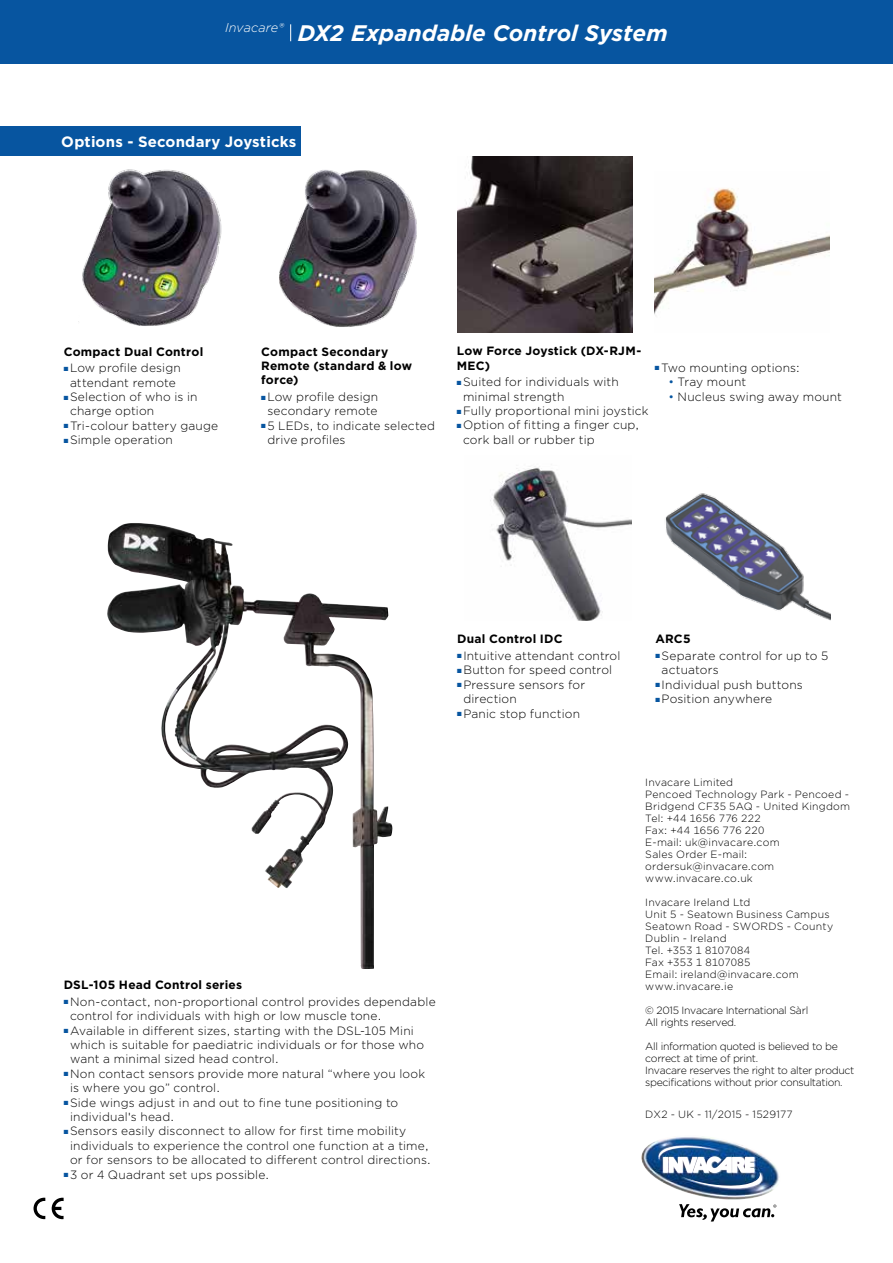
<style>
.page{position:relative;width:893px;height:1263px;background:#fff}
.page>*{position:absolute;margin:0;border:0;box-sizing:border-box;transform-origin:0 0}
.t1{font:italic 700 22.5px "Gotham";color:#fff}
.t2{font:700 15px "Gotham";letter-spacing:.015em;color:#fff}
.t3{font:300 12px/14.4px "Gotham";letter-spacing:.015em;color:#000}
.t4{font:700 12px/14.4px "Gotham";letter-spacing:.02em;color:#000}
.t5{font:300 10.5px/12px "Gotham";letter-spacing:.01em;color:#000}
.t6{font:300 10.5px/12.1px "Gotham";letter-spacing:-.03em;color:#000}
.s1{color:#0755a0}
.s2{font-family:"Gill Sans"}
</style>
<div class="page">
<img style="left:458px;top:157px;width:174px;height:175px">
<div style="left:0;top:126px;width:301px;height:30px;background:#0755a0"></div>
<img style="left:641px;top:1137px;width:138px;height:63px">
<img style="left:658px;top:1143px;width:104px;height:48px">
<svg style="left:679px;top:1204px;width:97px;height:17px"></svg>
<img style="left:107px;top:523px;width:221px;height:311px">
<img style="left:279px;top:170px;width:138px;height:157px">
<img style="left:654px;top:188px;width:175px;height:128px">
<img style="left:490px;top:467px;width:141px;height:153px">
<img style="left:82px;top:169px;width:140px;height:157px">
<img style="left:665px;top:493px;width:166px;height:127px">
<svg style="left:52px;top:1198px;width:12px;height:21px"></svg>
<svg style="left:34px;top:1198px;width:11px;height:21px"></svg>
<div style="left:0;top:0;width:893px;height:64px;background:#0755a0"></div>
<svg style="left:290px;top:24px;width:1px;height:17px"></svg>
<h1 class="t1" style="left:225px;top:18px;width:444px"><sup>Invacare®</sup> DX2 Expandable Control System</h1>
<p class="t2" style="left:61px;top:132px;width:237px">Options - Secondary Joysticks</p>
<p class="t4" style="left:64px;top:344px;width:141px">Compact Dual Control</p>
<p class="t3" style="left:64px;top:360px;width:119px;text-align:center"><span class="s1">■</span> Low profile design attendant remote</p>
<p class="t3" style="left:70px;top:389px;width:129px;text-indent:-6px"><span class="s1">■</span> Selection of who is in charge option</p>
<p class="t3" style="left:64px;top:418px;width:156px"><span class="s1">■</span> Tri-colour battery gauge</p>
<p class="t3" style="left:64px;top:432px;width:111px"><span class="s1">■</span> Simple operation</p>
<p class="t4" style="left:261px;top:344px;width:152px">Compact Secondary<br>Remote (standard &amp; low force)</p>
<p class="t3" style="left:261px;top:389px;width:119px;text-align:center"><span class="s1">■</span> Low profile design secondary remote</p>
<p class="t3" style="left:267px;top:418px;width:169px;text-indent:-6px"><span class="s1">■</span> 5 LEDs, to indicate selected drive profiles</p>
<p class="t4" style="left:457px;top:344px;width:186px">Low Force Joystick (DX-RJM-<br>MEC)</p>
<p class="t3" style="left:463px;top:374px;width:157px;text-indent:-6px"><span class="s1">■</span> Suited for individuals with minimal strength</p>
<p class="t3" style="left:457px;top:403px;width:193px"><span class="s1">■</span> Fully proportional mini joystick</p>
<p class="t3" style="left:463px;top:418px;width:177px;text-indent:-6px"><span class="s1">■</span> Option of fitting a finger cup, cork ball or rubber tip</p>
<p class="t3" style="left:655px;top:360px;width:146px"><span class="s1">■</span> Two mounting options:</p>
<p class="t3" style="left:668px;top:374px;width:79px"><span class="s1">•</span> Tray mount</p>
<p class="t3" style="left:668px;top:389px;width:175px"><span class="s1">•</span> Nucleus swing away mount</p>
<p class="t4" style="left:457px;top:632px;width:107px">Dual Control IDC</p>
<p class="t3" style="left:457px;top:648px;width:165px"><span class="s1">■</span> Intuitive attendant control</p>
<p class="t3" style="left:457px;top:662px;width:157px"><span class="s1">■</span> Button for speed control</p>
<p class="t3" style="left:463px;top:677px;width:123px;text-indent:-6px"><span class="s1">■</span> Pressure sensors for direction</p>
<p class="t3" style="left:457px;top:706px;width:124px"><span class="s1">■</span> Panic stop function</p>
<p class="t4" style="left:64px;top:978px;width:180px">DSL-105 Head Control series</p>
<p class="t3" style="left:70px;top:994px;width:367px;text-indent:-6px"><span class="s1">■</span> Non-contact, non-proportional control provides dependable control for individuals with high or low muscle tone.</p>
<p class="t3" style="left:70px;top:1023px;width:356px;text-indent:-6px"><span class="s1">■</span> Available in different sizes, starting with the DSL-105 Mini which is suitable for paediatric individuals or for those who want a minimal sized head control.</p>
<p class="t3" style="left:70px;top:1066px;width:357px;text-indent:-6px"><span class="s1">■</span> Non contact sensors provide more natural “where you look is where you go” control.</p>
<p class="t3" style="left:70px;top:1095px;width:330px;text-indent:-6px"><span class="s1">■</span> Side wings adjust in and out to fine tune positioning to individual<span class="s2">'</span>s head.</p>
<p class="t3" style="left:70px;top:1123px;width:362px;text-indent:-6px"><span class="s1">■</span> Sensors easily disconnect to allow for first time mobility individuals to experience the control one function at a time, or for sensors to be allocated to different control directions.</p>
<p class="t3" style="left:64px;top:1167px;width:207px"><span class="s1">■</span> 3 or 4 Quadrant set ups possible.</p>
<p class="t4" style="left:655px;top:632px;width:37px">ARC5</p>
<p class="t3" style="left:662px;top:648px;width:168px;text-indent:-6px"><span class="s1">■</span> Separate control for up to 5 actuators</p>
<p class="t3" style="left:655px;top:677px;width:149px"><span class="s1">■</span> Individual push buttons</p>
<p class="t3" style="left:655px;top:691px;width:118px"><span class="s1">■</span> Position anywhere</p>
<p class="t5" style="left:645px;top:776px;width:206px">Invacare Limited<br>Pencoed Technology Park - Pencoed -<br>Bridgend CF35 5AQ - United Kingdom<br>Tel: +44 1656 776 222<br>Fax: +44 1656 776 220<br>E-mail: uk@invacare.com<br>Sales Order E-mail: ordersuk@invacare.com www.invacare.co.uk</p>
<p class="t5" style="left:645px;top:896px;width:189px">Invacare Ireland Ltd<br>Unit 5 - Seatown Business Campus<br>Seatown Road - SWORDS - County<br>Dublin - Ireland<br>Tel. +353 1 8107084<br>Fax +353 1 8107085<br>Email: ireland@invacare.com www.invacare.ie</p>
<p class="t6" style="left:645px;top:1004px;width:164px">© 2015 Invacare International Sàrl<br>All rights reserved.</p>
<p class="t6" style="left:645px;top:1040px;width:211px">All information quoted is believed to be correct at time of print.<br>Invacare reserves the right to alter product specifications without prior consultation.</p>
<p class="t5" style="left:645px;top:1108px;width:149px">DX2 - UK - 11/2015 - 1529177</p>
</div>
